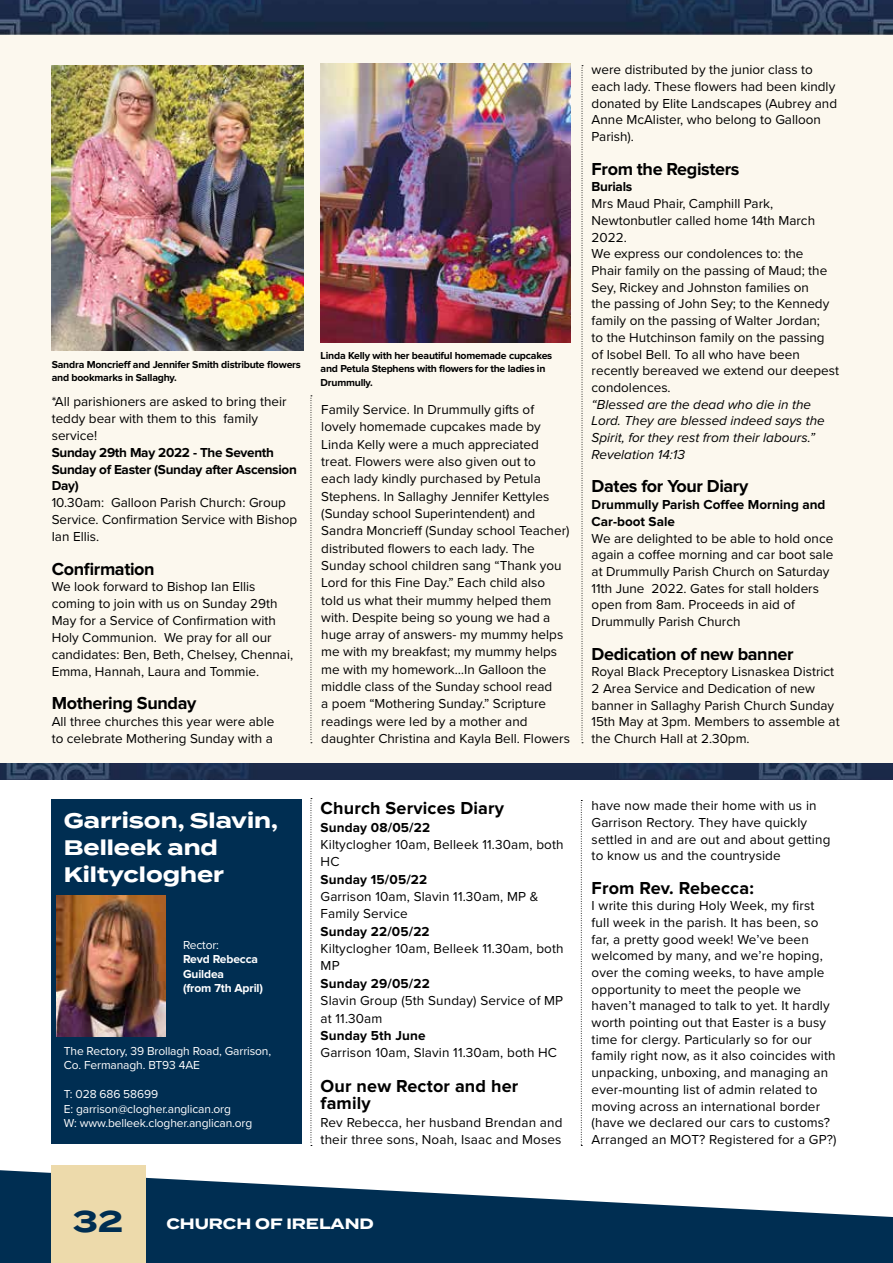
<style>
.page{position:relative;width:893px;height:1263px;background:#fff}
.page>*{position:absolute;margin:0;border:0;box-sizing:border-box;transform-origin:0 0}
.t1{font:700 30px "Termina";color:#002e52}
.t2{font:700 21px/27px "Termina";color:#fff}
.t3{font:700 18px "Proxima Nova";letter-spacing:-.02em;color:#000}
.t4{font:700 18px/17.4px "Proxima Nova";letter-spacing:.01em;color:#000}
.t5{font:700 15px "Termina";color:#fff}
.t6{font:13.5px/16.6px "Proxima Nova";color:#000}
.t7{font:italic 13.5px/16.6px "Proxima Nova";color:#000}
.t8{font:700 13.5px/16.6px "Proxima Nova";color:#000}
.t9{font:700 13.5px/16.8px "Proxima Nova";letter-spacing:-.02em;color:#000}
.t10{font:12px/14.4px "Proxima Nova";letter-spacing:-.01em;color:#fff}
.t11{font:700 12px/14.4px "Proxima Nova";letter-spacing:-.01em;color:#fff}
.t12{font:700 10.5px/13.5px "Proxima Nova";letter-spacing:-.02em;color:#000}
</style>
<div class="page">
<div style="left:0;top:34px;width:893px;height:729px;background:#fcf8ee"></div>
<img style="left:0;top:763px;width:893px;height:16px">
<svg style="left:0;top:1169px;width:893px;height:94px;fill:#002e52"></svg>
<img style="left:0;top:0;width:893px;height:34px">
<div style="left:51px;top:1165px;width:94px;height:98px;background:#eddaab"></div>
<svg style="left:311px;top:395px;width:1px;height:348px"></svg>
<svg style="left:582px;top:65px;width:1px;height:678px"></svg>
<img style="left:52px;top:65px;width:251px;height:285px">
<img style="left:321px;top:64px;width:250px;height:278px">
<div style="left:51px;top:799px;width:250px;height:229px;background:#002e52"></div>
<div style="left:51px;top:1028px;width:250px;height:116px;background:#002e52"></div>
<img style="left:56px;top:895px;width:109px;height:142px">
<svg style="left:311px;top:798px;width:1px;height:348px"></svg>
<svg style="left:581px;top:800px;width:1px;height:346px"></svg>
<p class="t12" style="left:52px;top:358px;width:251px">Sandra Moncrieff and Jennifer Smith distribute flowers and bookmarks in Sallaghy.</p>
<p class="t12" style="left:321px;top:349px;width:233px">Linda Kelly with her beautiful homemade cupcakes and Petula Stephens with flowers for the ladies in<br>Drummully.</p>
<p class="t6" style="left:52px;top:393px;width:236px">*All parishioners are asked to bring their teddy bear with them to this family service!</p>
<p class="t9" style="left:52px;top:444px;width:247px">Sunday 29th May 2022 - The Seventh<br>Sunday of Easter (Sunday after Ascension<br>Day)</p>
<p class="t6" style="left:52px;top:494px;width:247px">10.30am: Galloon Parish Church: Group<br>Service. Confirmation Service with Bishop<br>Ian Ellis.</p>
<h3 class="t3" style="left:52px;top:560px;width:104px">Confirmation</h3>
<p class="t6" style="left:52px;top:578px;width:243px">We look forward to Bishop Ian Ellis coming to join with us on Sunday 29th May for a Service of Confirmation with Holy Communion. We pray for all our candidates: Ben, Beth, Chelsey, Chennai, Emma, Hannah, Laura and Tommie.</p>
<h3 class="t3" style="left:52px;top:695px;width:146px">Mothering Sunday</h3>
<p class="t6" style="left:52px;top:713px;width:224px">All three churches this year were able to celebrate Mothering Sunday with a</p>
<h2 class="t2" style="left:64px;top:808px;width:215px">Garrison, Slavin,<br>Belleek and<br>Kiltyclogher</h2>
<p class="t10" style="left:183px;top:937px;width:38px">Rector:</p>
<p class="t11" style="left:183px;top:953px;width:82px">Revd Rebecca<br>Guildea<br>(from 7th April)</p>
<p class="t10" style="left:64px;top:1043px;width:209px">The Rectory, 39 Brollagh Road, Garrison,<br>Co. Fermanagh. BT93 4AE</p>
<p class="t10" style="left:64px;top:1086px;width:190px">T: 028 686 58699<br>E: garrison@clogher.anglican.org<br>W: www.belleek.clogher.anglican.org</p>
<p class="t6" style="left:321px;top:400px;width:250px;line-height:17.2px">Family Service. In Drummully gifts of lovely homemade cupcakes made by Linda Kelly were a much appreciated treat. Flowers were also given out to<br>each lady kindly purchased by Petula Stephens. In Sallaghy Jennifer Kettyles (Sunday school Superintendent) and Sandra Moncrieff (Sunday school Teacher) distributed flowers to each lady. The Sunday school children sang “Thank you Lord for this Fine Day.” Each child also told us what their mummy helped them with. Despite being so young we had a huge array of answers- my mummy helps me with my breakfast; my mummy helps me with my homework…In Galloon the middle class of the Sunday school read<br>a poem “Mothering Sunday.” Scripture readings were led by a mother and daughter Christina and Kayla Bell. Flowers</p>
<h3 class="t4" style="left:321px;top:800px;width:185px">Church Services Diary</h3>
<p class="t8" style="left:321px;top:819px;width:111px">Sunday 08/05/22</p>
<p class="t6" style="left:321px;top:835px;width:245px;line-height:17.4px">Kiltyclogher 10am, Belleek 11.30am, both<br>HC</p>
<p class="t8" style="left:321px;top:871px;width:108px">Sunday 15/05/22</p>
<p class="t6" style="left:321px;top:887px;width:219px;line-height:17.4px">Garrison 10am, Slavin 11.30am, MP &amp;<br>Family Service</p>
<p class="t8" style="left:321px;top:923px;width:111px">Sunday 22/05/22</p>
<p class="t6" style="left:321px;top:939px;width:245px;line-height:17.4px">Kiltyclogher 10am, Belleek 11.30am, both<br>MP</p>
<p class="t8" style="left:321px;top:975px;width:111px">Sunday 29/05/22</p>
<p class="t6" style="left:321px;top:991px;width:244px;line-height:17.4px">Slavin Group (5th Sunday) Service of MP at 11.30am</p>
<p class="t8" style="left:321px;top:1028px;width:106px">Sunday 5th June</p>
<p class="t6" style="left:321px;top:1044px;width:238px">Garrison 10am, Slavin 11.30am, both HC</p>
<h3 class="t4" style="left:321px;top:1078px;width:199px">Our new Rector and her family</h3>
<p class="t6" style="left:321px;top:1113px;width:243px;line-height:17.4px">Rev Rebecca, her husband Brendan and their three sons, Noah, Isaac and Moses</p>
<p class="t6" style="left:592px;top:61px;width:247px">were distributed by the junior class to each lady. These flowers had been kindly donated by Elite Landscapes (Aubrey and Anne McAlister, who belong to Galloon Parish).</p>
<h3 class="t3" style="left:592px;top:161px;width:149px">From the Registers</h3>
<p class="t9" style="left:592px;top:179px;width:42px">Burials</p>
<p class="t6" style="left:592px;top:195px;width:249px">Mrs Maud Phair, Camphill Park,<br>Newtonbutler called home 14th March<br>2022.<br>We express our condolences to: the<br>Phair family on the passing of Maud; the<br>Sey, Rickey and Johnston families on<br>the passing of John Sey; to the Kennedy family on the passing of Walter Jordan;<br>to the Hutchinson family on the passing of Isobel Bell. To all who have been recently bereaved we extend our deepest condolences.</p>
<p class="t7" style="left:592px;top:396px;width:235px">“Blessed are the dead who die in the Lord. They are blessed indeed says the Spirit, for they rest from their labours.” Revelation 14:13</p>
<h3 class="t3" style="left:592px;top:478px;width:158px">Dates for Your Diary</h3>
<p class="t8" style="left:592px;top:497px;width:235px">Drummully Parish Coffee Morning and<br>Car-boot Sale</p>
<p class="t6" style="left:592px;top:529px;width:243px">We are delighted to be able to hold once again a coffee morning and car boot sale at Drummully Parish Church on Saturday 11th June 2022. Gates for stall holders open from 8am. Proceeds in aid of Drummully Parish Church</p>
<h3 class="t3" style="left:592px;top:645px;width:203px">Dedication of new banner</h3>
<p class="t6" style="left:592px;top:663px;width:250px">Royal Black Preceptory Lisnaskea District 2 Area Service and Dedication of new banner in Sallaghy Parish Church Sunday 15th May at 3pm. Members to assemble at the Church Hall at 2.30pm.</p>
<p class="t6" style="left:592px;top:797px;width:240px">have now made their home with us in Garrison Rectory. They have quickly settled in and are out and about getting to know us and the countryside</p>
<h3 class="t4" style="left:592px;top:880px;width:164px">From Rev. Rebecca:</h3>
<p class="t6" style="left:592px;top:897px;width:246px">I write this during Holy Week, my first<br>full week in the parish. It has been, so far, a pretty good week! We’ve been welcomed by many, and we’re hoping, over the coming weeks, to have ample opportunity to meet the people we haven’t managed to talk to yet. It hardly worth pointing out that Easter is a busy time for clergy. Particularly so for our family right now, as it also coincides with unpacking, unboxing, and managing an ever-mounting list of admin related to moving across an international border (have we declared our cars to customs?<br>Arranged an MOT? Registered for a GP?)</p>
<h1 class="t1" style="left:73px;top:1199px;width:52px">32</h1>
<p class="t5" style="left:166px;top:1212px;width:209px">CHURCH OF IRELAND</p>
</div>
